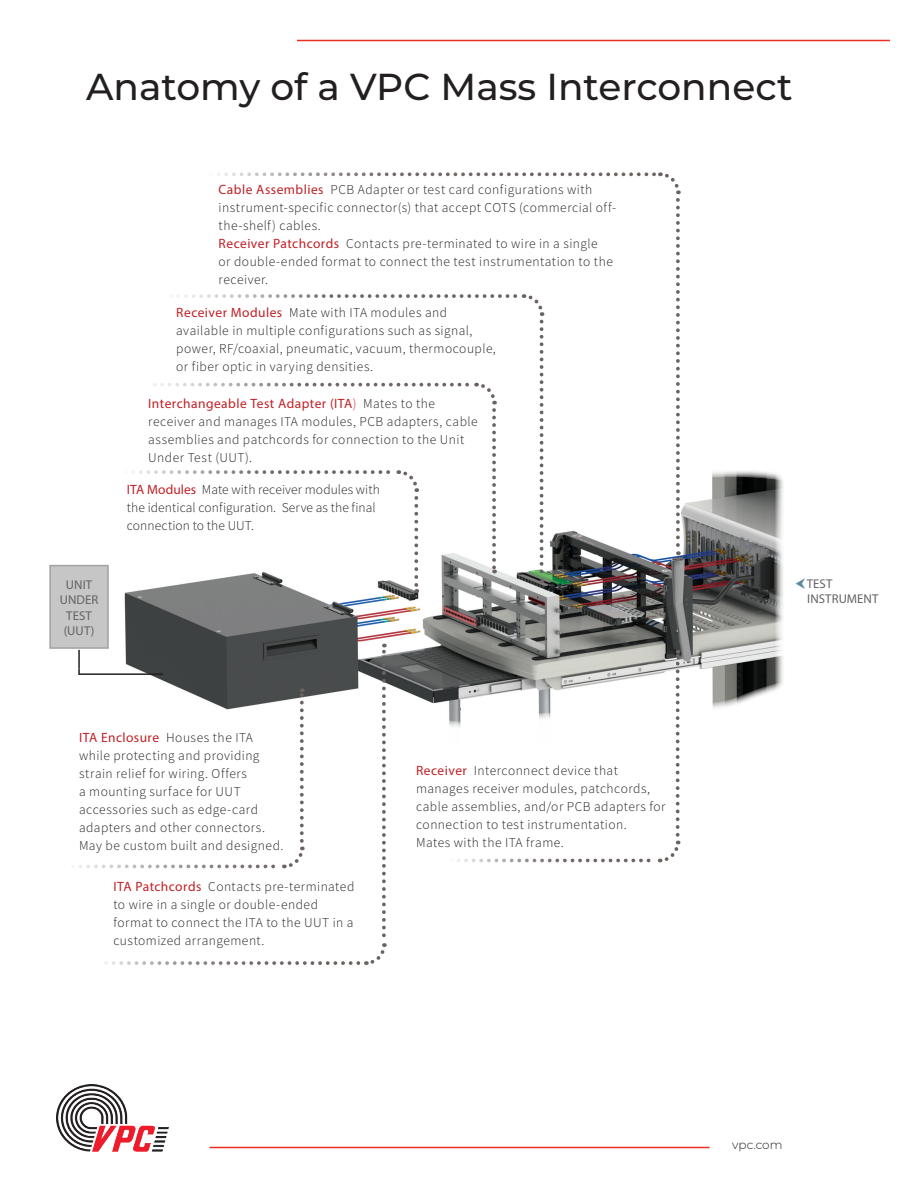
<style>
.page{position:relative;width:918px;height:1188px;background:#fff}
.page>*{position:absolute;margin:0;border:0;box-sizing:border-box;transform-origin:0 0}
.t1{font:500 37.5px "Montserrat";color:#231f20}
.Futura_LT_10pt{font:300 13.5px/18px "Source Sans Pro";letter-spacing:.035em;color:#231f20}
.Futura_LT_10pt-2{font:300 13.5px/18px "Source Sans Pro";letter-spacing:.005em;color:#231f20}
.drawing_captions{font:12.75px "Myriad Pro";letter-spacing:.01em;color:#636366}
.t2{font:300 12px "Montserrat";color:#231f20}
.s1{font-family:"Myriad Pro";font-weight:400;color:#c12025}
.s2{color:#c12025}
</style>
<div class="page">
<img style="left:124px;top:464px;width:659px;height:246px">
<svg style="left:697px;top:464px;width:86px;height:39px"></svg>
<svg style="left:79px;top:847px;width:226px;height:22px"></svg>
<svg style="left:300px;top:689px;width:4px;height:152px"></svg>
<svg style="left:178px;top:294px;width:367px;height:22px"></svg>
<svg style="left:540px;top:322px;width:3px;height:261px"></svg>
<svg style="left:133px;top:382px;width:364px;height:211px"></svg>
<svg style="left:105px;top:961px;width:253px;height:4px"></svg>
<svg style="left:365px;top:644px;width:418px;height:321px"></svg>
<div style="left:50px;top:566px;width:58px;height:82px;background:#c5c6c5"></div>
<img style="left:57px;top:1084px;width:112px;height:68px">
<hr style="left:210px;top:1147px;width:500px;height:1px;background:#ee2e22">
<svg style="left:217px;top:172px;width:464px;height:22px"></svg>
<svg style="left:676px;top:200px;width:4px;height:355px"></svg>
<svg style="left:78px;top:650px;width:2px;height:23px"></svg>
<hr style="left:78px;top:673px;width:85px;height:2px;background:#231f20">
<hr style="left:297px;top:40px;width:593px;height:1px;background:#ee2e22">
<p class="t1" style="left:86px;top:61px;width:708px">Anatomy of a VPC Mass Interconnect</p>
<p class="drawing_captions" style="left:66px;top:576px;width:28px">UNIT</p>
<p class="drawing_captions" style="left:60px;top:592px;width:40px">UNDER</p>
<p class="drawing_captions" style="left:66px;top:608px;width:27px">TEST</p>
<p class="drawing_captions" style="left:64px;top:623px;width:32px">(UUT)</p>
<p class="Futura_LT_10pt" style="left:219px;top:180px;width:399px"><span class="s1">Cable Assemblies</span> PCB Adapter or test card configurations with instrument-specific connector(s) that accept COTS (commercial off&shy;the-shelf) cables.</p>
<p class="Futura_LT_10pt" style="left:219px;top:234px;width:396px"><span class="s1">Receiver Patchcords</span> Contacts pre-terminated to wire in a single or double-ended format to connect the test instrumentation to the receiver.</p>
<p class="Futura_LT_10pt" style="left:176px;top:303px;width:321px"><span class="s1">Receiver Modules</span> Mate with ITA modules and available in multiple configurations such as signal, power, RF/coaxial, pneumatic, vacuum, thermocouple, or fiber optic in varying densities.</p>
<p class="Futura_LT_10pt" style="left:148px;top:395px;width:331px"><span class="s1">Interchangeable Test Adapter (ITA</span><span class="s2">)</span> Mates to the receiver and manages ITA modules, PCB adapters, cable assemblies and patchcords for connection to the Unit Under Test (UUT).</p>
<p class="Futura_LT_10pt-2" style="left:127px;top:480px;width:255px"><span class="s1">ITA Modules</span> Mate with receiver modules with the identical configuration. Serve as the final connection to the UUT.</p>
<p class="drawing_captions" style="left:807px;top:576px;width:27px">TEST</p>
<p class="drawing_captions" style="left:807px;top:591px;width:73px">INSTRUMENT</p>
<p class="Futura_LT_10pt" style="left:79px;top:728px;width:206px"><span class="s1">ITA Enclosure</span> Houses the ITA while protecting and providing strain relief for wiring. Offers<br>a mounting surface for UUT accessories such as edge-card adapters and other connectors.<br>May be custom built and designed.</p>
<p class="Futura_LT_10pt" style="left:113px;top:878px;width:243px"><span class="s1">ITA Patchcords</span> Contacts pre-terminated to wire in a single or double-ended format to connect the ITA to the UUT in a customized arrangement.</p>
<p class="Futura_LT_10pt" style="left:416px;top:762px;width:251px"><span class="s1">Receiver</span> Interconnect device that manages receiver modules, patchcords, cable assemblies, and/or PCB adapters for connection to test instrumentation.<br>Mates with the ITA frame.</p>
<p class="t2" style="left:732px;top:1137px;width:52px">vpc.com</p>
</div>
